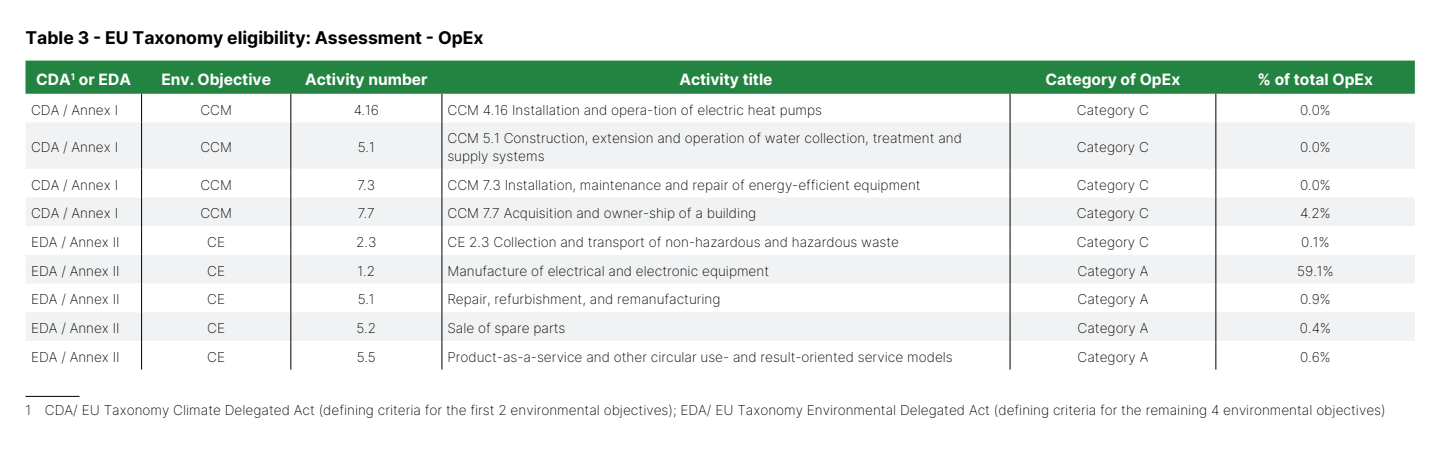
<style>
.page{position:relative;width:1440px;height:450px;background:#fff}
.page>*{position:absolute;margin:0;border:0;box-sizing:border-box;transform-origin:0 0}
.t1{font:17.55px "Inter";color:#000}
.t2{font:15.6px "Inter";color:#fff}
.t3{font:13.65px/17.5px "Inter";color:#000}
</style>
<div class="page">
<div style="left:26px;top:61px;width:1389px;height:33px;background:#238441"></div>
<svg style="left:26px;top:122px;width:1389px;height:219px;fill:#f1f2f3"></svg>
<svg style="left:141px;top:94px;width:1px;height:28px"></svg>
<svg style="left:291px;top:94px;width:1px;height:28px"></svg>
<svg style="left:442px;top:94px;width:1px;height:28px"></svg>
<svg style="left:1010px;top:94px;width:1px;height:28px"></svg>
<svg style="left:1216px;top:94px;width:1px;height:28px"></svg>
<hr style="left:141px;top:122px;width:1px;height:47px;background:#000">
<hr style="left:291px;top:122px;width:1px;height:47px;background:#000">
<hr style="left:442px;top:122px;width:1px;height:47px;background:#000">
<hr style="left:1010px;top:122px;width:1px;height:47px;background:#000">
<hr style="left:1216px;top:122px;width:1px;height:47px;background:#000">
<svg style="left:141px;top:169px;width:1px;height:201px"></svg>
<svg style="left:291px;top:169px;width:1px;height:201px"></svg>
<svg style="left:442px;top:169px;width:1px;height:201px"></svg>
<svg style="left:1010px;top:169px;width:1px;height:201px"></svg>
<svg style="left:1216px;top:169px;width:1px;height:201px"></svg>
<hr style="left:26px;top:396px;width:54px;height:1px;background:#000">
<p class="t1" style="left:26px;top:25px;width:460px">Table 3 - EU Taxonomy eligibility: Assessment - OpEx</p>
<p class="t2" style="left:36px;top:68px;width:96px">CDA<sup>1</sup> or EDA</p>
<p class="t2" style="left:161px;top:68px;width:111px">Env. Objective</p>
<p class="t2" style="left:305px;top:68px;width:124px">Activity number</p>
<p class="t2" style="left:679px;top:68px;width:95px">Activity title</p>
<p class="t2" style="left:1046px;top:68px;width:136px">Category of OpEx</p>
<p class="t2" style="left:1258px;top:68px;width:117px">% of total OpEx</p>
<p class="t3" style="left:31px;top:101px;width:89px">CDA / Annex I</p>
<p class="t3" style="left:200px;top:101px;width:33px">CCM</p>
<p class="t3" style="left:354px;top:101px;width:27px">4.16</p>
<p class="t3" style="left:447px;top:101px;width:376px">CCM 4.16 Installation and opera-tion of electric heat pumps</p>
<p class="t3" style="left:1077px;top:101px;width:74px">Category C</p>
<p class="t3" style="left:1300px;top:101px;width:32px">0.0%</p>
<p class="t3" style="left:31px;top:138px;width:89px">CDA / Annex I</p>
<p class="t3" style="left:200px;top:138px;width:33px">CCM</p>
<p class="t3" style="left:358px;top:138px;width:18px">5.1</p>
<p class="t3" style="left:447px;top:129px;width:516px">CCM 5.1 Construction, extension and operation of water collection, treatment and supply systems</p>
<p class="t3" style="left:1077px;top:138px;width:74px">Category C</p>
<p class="t3" style="left:1300px;top:138px;width:32px">0.0%</p>
<p class="t3" style="left:31px;top:176px;width:89px">CDA / Annex I</p>
<p class="t3" style="left:200px;top:176px;width:33px">CCM</p>
<p class="t3" style="left:357px;top:176px;width:19px">7.3</p>
<p class="t3" style="left:447px;top:176px;width:475px">CCM 7.3 Installation, maintenance and repair of energy-efficient equipment</p>
<p class="t3" style="left:1077px;top:176px;width:74px">Category C</p>
<p class="t3" style="left:1300px;top:176px;width:32px">0.0%</p>
<p class="t3" style="left:31px;top:204px;width:89px">CDA / Annex I</p>
<p class="t3" style="left:200px;top:204px;width:33px">CCM</p>
<p class="t3" style="left:358px;top:204px;width:18px">7.7</p>
<p class="t3" style="left:447px;top:204px;width:310px">CCM 7.7 Acquisition and owner-ship of a building</p>
<p class="t3" style="left:1077px;top:204px;width:74px">Category C</p>
<p class="t3" style="left:1300px;top:204px;width:32px">4.2%</p>
<p class="t3" style="left:31px;top:233px;width:90px">EDA / Annex II</p>
<p class="t3" style="left:207px;top:233px;width:19px">CE</p>
<p class="t3" style="left:356px;top:233px;width:22px">2.3</p>
<p class="t3" style="left:447px;top:233px;width:453px">CE 2.3 Collection and transport of non-hazardous and hazardous waste</p>
<p class="t3" style="left:1077px;top:233px;width:74px">Category C</p>
<p class="t3" style="left:1301px;top:233px;width:30px">0.1%</p>
<p class="t3" style="left:31px;top:262px;width:90px">EDA / Annex II</p>
<p class="t3" style="left:207px;top:262px;width:19px">CE</p>
<p class="t3" style="left:357px;top:262px;width:19px">1.2</p>
<p class="t3" style="left:447px;top:262px;width:323px">Manufacture of electrical and electronic equipment</p>
<p class="t3" style="left:1078px;top:262px;width:72px">Category A</p>
<p class="t3" style="left:1297px;top:262px;width:38px">59.1%</p>
<p class="t3" style="left:31px;top:290px;width:90px">EDA / Annex II</p>
<p class="t3" style="left:207px;top:290px;width:19px">CE</p>
<p class="t3" style="left:358px;top:290px;width:18px">5.1</p>
<p class="t3" style="left:447px;top:290px;width:275px">Repair, refurbishment, and remanufacturing</p>
<p class="t3" style="left:1078px;top:290px;width:72px">Category A</p>
<p class="t3" style="left:1300px;top:290px;width:32px">0.9%</p>
<p class="t3" style="left:31px;top:319px;width:90px">EDA / Annex II</p>
<p class="t3" style="left:207px;top:319px;width:19px">CE</p>
<p class="t3" style="left:357px;top:319px;width:21px">5.2</p>
<p class="t3" style="left:447px;top:319px;width:119px">Sale of spare parts</p>
<p class="t3" style="left:1078px;top:319px;width:72px">Category A</p>
<p class="t3" style="left:1300px;top:319px;width:32px">0.4%</p>
<p class="t3" style="left:31px;top:348px;width:90px">EDA / Annex II</p>
<p class="t3" style="left:207px;top:348px;width:19px">CE</p>
<p class="t3" style="left:357px;top:348px;width:20px">5.5</p>
<p class="t3" style="left:447px;top:348px;width:507px">Product-as-a-service and other circular use- and result-oriented service models</p>
<p class="t3" style="left:1078px;top:348px;width:72px">Category A</p>
<p class="t3" style="left:1300px;top:348px;width:32px">0.6%</p>
<p class="t3" style="left:26px;top:401px;width:1362px">1 CDA/ EU Taxonomy Climate Delegated Act (defining criteria for the first 2 environmental objectives); EDA/ EU Taxonomy Environmental Delegated Act (defining criteria for the remaining 4 environmental objectives)</p>
</div>
